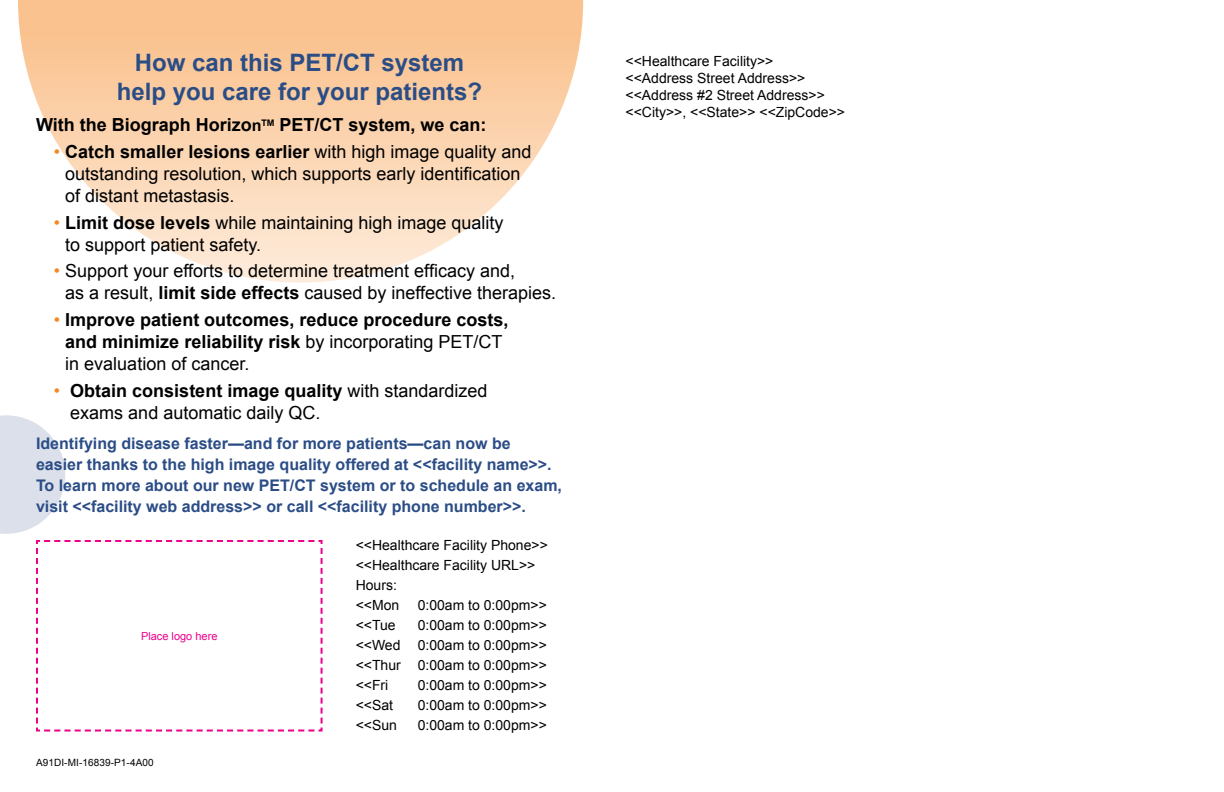
<style>
.page{position:relative;width:1224px;height:792px;background:#fff}
.page>*{position:absolute;margin:0;border:0;box-sizing:border-box;transform-origin:0 0}
.t1{font:700 24px/28.8px "Arial";color:#2b4d86;text-align:center}
.t2{font:18px/22px "Arial";color:#000}
.t3{font:700 18px/22px "Arial";color:#000}
.t4{font:700 16px/21.2px "Arial";color:#2b4d86}
.t5{font:14px/20px "Arial";color:#000}
.t6{font:11px "Arial";color:#ec008c}
.t7{font:10px "Arial";letter-spacing:.01em;color:#000}
.s1{font-size:16px}
.s2{color:#f6861f}
.s3{font-weight:700}
.s4{font-weight:400;color:#f6861f}
.s5{font-weight:400}
</style>
<div class="page">
<svg style="left:18px;top:0;width:565px;height:283px"></svg>
<svg style="left:36px;top:540px;width:287px;height:192px"></svg>
<svg style="left:0;top:415px;width:65px;height:119px"></svg>
<h1 class="t1" style="left:117px;top:49px;width:367px">How can this PET/CT system help you care for your patients?</h1>
<p class="t3" style="left:36px;top:114px;width:452px">With the Biograph Horizo<span class="s1">n™</span> PET/CT system, we can:</p>
<p class="t2" style="left:65px;top:141px;width:468px;text-indent:-11px"><span class="s2">•</span> <span class="s3">Catch smaller lesions earlier</span> with high image quality and outstanding resolution, which supports early identification of distant metastasis.</p>
<p class="t2" style="left:65px;top:211px;width:440px;text-indent:-11px"><span class="s2">•</span> <span class="s3">Limit dose levels</span> while maintaining high image quality to support patient safety.</p>
<p class="t2" style="left:65px;top:260px;width:492px;text-indent:-11px"><span class="s2">•</span> Support your efforts to determine treatment efficacy and,<br>as a result, <span class="s3">limit side effects</span> caused by ineffective therapies.</p>
<p class="t3" style="left:65px;top:309px;width:445px;text-indent:-11px"><span class="s4">•</span> Improve patient outcomes, reduce procedure costs, and minimize reliability risk <span class="s5">by incorporating PET/CT in evaluation of cancer.</span></p>
<p class="t2" style="left:70px;top:379px;width:419px;text-indent:-16px"><span class="s2">•</span> <span class="s3">Obtain consistent image quality</span> with standardized exams and automatic daily QC.</p>
<p class="t4" style="left:36px;top:433px;width:528px">Identifying disease faster—and for more patients—can now be<br>easier thanks to the high image quality offered at &lt;&lt;facility name&gt;&gt;.<br>To learn more about our new PET/CT system or to schedule an exam, visit &lt;&lt;facility web address&gt;&gt; or call &lt;&lt;facility phone number&gt;&gt;.</p>
<p class="t5" style="left:356px;top:535px;width:194px">&lt;&lt;Healthcare Facility Phone&gt;&gt; &lt;&lt;Healthcare Facility URL&gt;&gt;<br>Hours:<br>&lt;&lt;Mon</p>
<p class="t5" style="left:418px;top:595px;width:131px">0:00am to 0:00pm&gt;&gt;</p>
<p class="t6" style="left:141px;top:629px;width:78px">Place logo here</p>
<p class="t7" style="left:36px;top:756px;width:119px">A91DI-MI-16839-P1-4A00</p>
<p class="t5" style="left:356px;top:615px;width:193px;text-align:justify;text-indent:62px">0:00am to 0:00pm&gt;&gt; &lt;&lt;Wed 0:00am to 0:00pm&gt;&gt; &lt;&lt;Thur 0:00am to 0:00pm&gt;&gt; &lt;&lt;Fri</p>
<p class="t5" style="left:356px;top:615px;width:41px">&lt;&lt;Tue</p>
<p class="t5" style="left:418px;top:675px;width:131px">0:00am to 0:00pm&gt;&gt;</p>
<p class="t5" style="left:356px;top:695px;width:39px">&lt;&lt;Sat</p>
<p class="t5" style="left:418px;top:695px;width:131px">0:00am to 0:00pm&gt;&gt;</p>
<p class="t5" style="left:356px;top:715px;width:43px">&lt;&lt;Sun</p>
<p class="t5" style="left:418px;top:715px;width:131px">0:00am to 0:00pm&gt;&gt;</p>
<p class="t5" style="left:626px;top:53px;width:221px;line-height:16.8px">&lt;&lt;Healthcare Facility&gt;&gt;<br>&lt;&lt;Address Street Address&gt;&gt; &lt;&lt;Address #2 Street Address&gt;&gt; &lt;&lt;City&gt;&gt;, &lt;&lt;State&gt;&gt; &lt;&lt;ZipCode&gt;&gt;</p>
</div>
